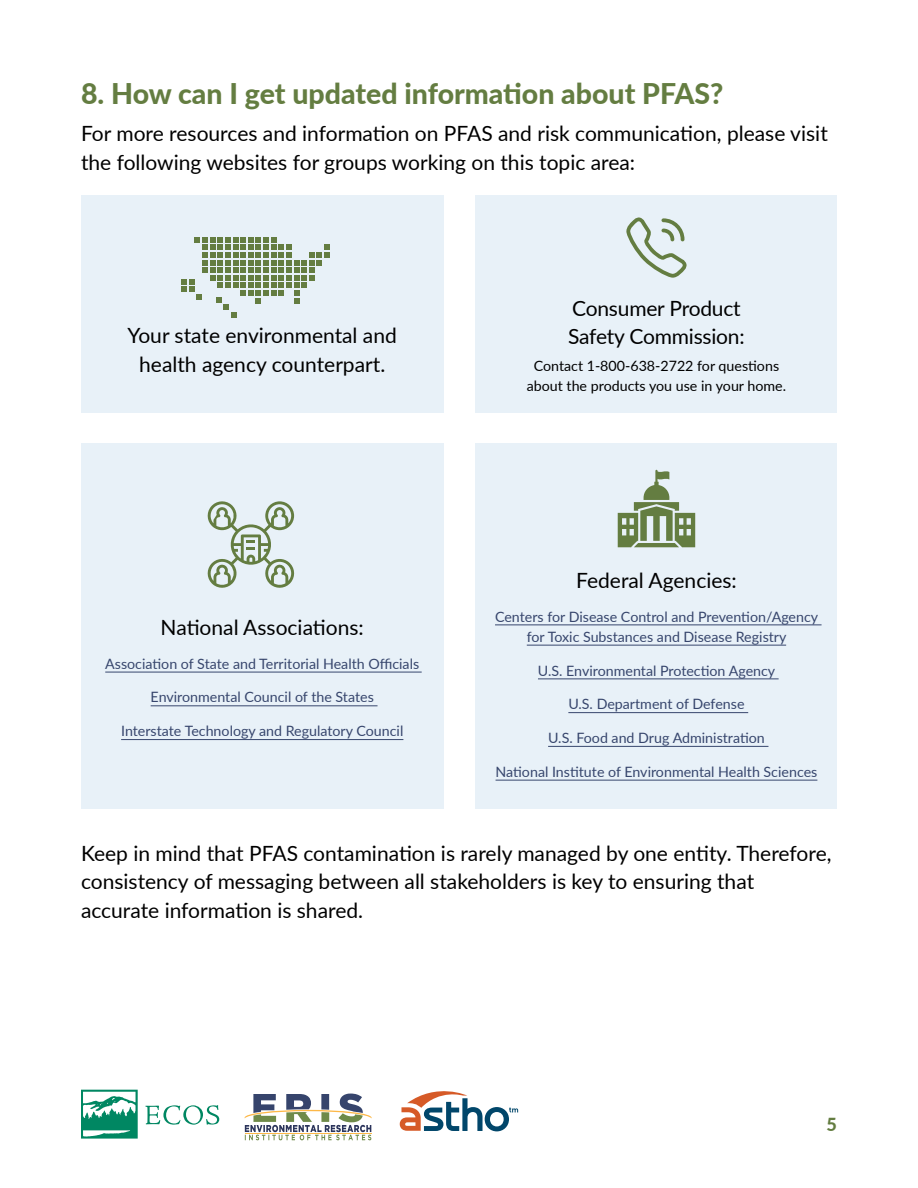
<style>
.page{position:relative;width:918px;height:1188px;background:#fff}
.page>*{position:absolute;margin:0;border:0;box-sizing:border-box;transform-origin:0 0}
.t1{font:800 28.5px "Lato";color:#647d41}
.t2{font:21px/28.5px "Lato";color:#000}
.t3{font:800 18px "Lato";color:#647d41}
.t4{font:14.25px/20.2px "Lato";color:#37466d;text-align:center}
.t5{font:14.25px/20.2px "Lato";color:#000;text-align:center}
</style>
<div class="page">
<svg style="left:245px;top:1094px;width:127px;height:46px"></svg>
<hr style="left:245px;top:1133px;width:126px;height:1px;background:#fdb848">
<svg style="left:400px;top:1091px;width:118px;height:40px"></svg>
<svg style="left:81px;top:1090px;width:57px;height:49px"></svg>
<svg style="left:145px;top:1105px;width:74px;height:20px"></svg>
<div style="left:81px;top:196px;width:363px;height:217px;background:#e8f1f8"></div>
<div style="left:81px;top:444px;width:363px;height:365px;background:#e8f1f8"></div>
<div style="left:476px;top:196px;width:361px;height:217px;background:#e8f1f8"></div>
<div style="left:476px;top:444px;width:361px;height:365px;background:#e8f1f8"></div>
<hr style="left:105px;top:672px;width:317px;height:1px;background:#37466d">
<hr style="left:151px;top:706px;width:227px;height:1px;background:#37466d">
<hr style="left:121px;top:739px;width:282px;height:1px;background:#37466d">
<svg style="left:207px;top:501px;width:88px;height:87px"></svg>
<hr style="left:495px;top:625px;width:327px;height:1px;background:#37466d">
<hr style="left:527px;top:645px;width:259px;height:1px;background:#37466d">
<hr style="left:538px;top:679px;width:241px;height:1px;background:#37466d">
<hr style="left:568px;top:712px;width:180px;height:1px;background:#37466d">
<hr style="left:548px;top:746px;width:220px;height:1px;background:#37466d">
<hr style="left:496px;top:780px;width:321px;height:1px;background:#37466d">
<svg style="left:618px;top:470px;width:77px;height:77px"></svg>
<svg style="left:626px;top:217px;width:61px;height:61px"></svg>
<svg style="left:181px;top:237px;width:149px;height:81px"></svg>
<h1 class="t1" style="left:81px;top:72px;width:644px">8. How can I get updated information about PFAS?</h1>
<p class="t2" style="left:81px;top:119px;width:748px">For more resources and information on PFAS and risk communication, please visit the following websites for groups working on this topic area:</p>
<p class="t2" style="left:128px;top:321px;width:271px;text-align:center">Your state environmental and health agency counterpart.</p>
<p class="t2" style="left:161px;top:612px;width:205px">National Associations:</p>
<p class="t4" style="left:105px;top:653px;width:316px">Association of State and Territorial Health Officials</p>
<p class="t4" style="left:151px;top:687px;width:225px">Environmental Council of the States</p>
<p class="t4" style="left:121px;top:720px;width:284px">Interstate Technology and Regulatory Council</p>
<p class="t2" style="left:568px;top:293px;width:178px">Consumer Product<br>Safety Commission:</p>
<p class="t5" style="left:527px;top:355px;width:261px">Contact 1-800-638-2722 for questions about the products you use in your home.</p>
<p class="t2" style="left:576px;top:565px;width:162px">Federal Agencies:</p>
<p class="t4" style="left:495px;top:606px;width:325px">Centers for Disease Control and Prevention/Agency for Toxic Substances and Disease Registry</p>
<p class="t4" style="left:538px;top:660px;width:239px">U.S. Environmental Protection Agency</p>
<p class="t4" style="left:568px;top:693px;width:178px">U.S. Department of Defense</p>
<p class="t4" style="left:548px;top:727px;width:218px">U.S. Food and Drug Administration</p>
<p class="t4" style="left:496px;top:761px;width:323px">National Institute of Environmental Health Sciences</p>
<p class="t2" style="left:81px;top:838px;width:752px">Keep in mind that PFAS contamination is rarely managed by one entity. Therefore, consistency of messaging between all stakeholders is key to ensuring that accurate information is shared.</p>
<p class="t3" style="left:827px;top:1111px;width:12px">5</p>
</div>
